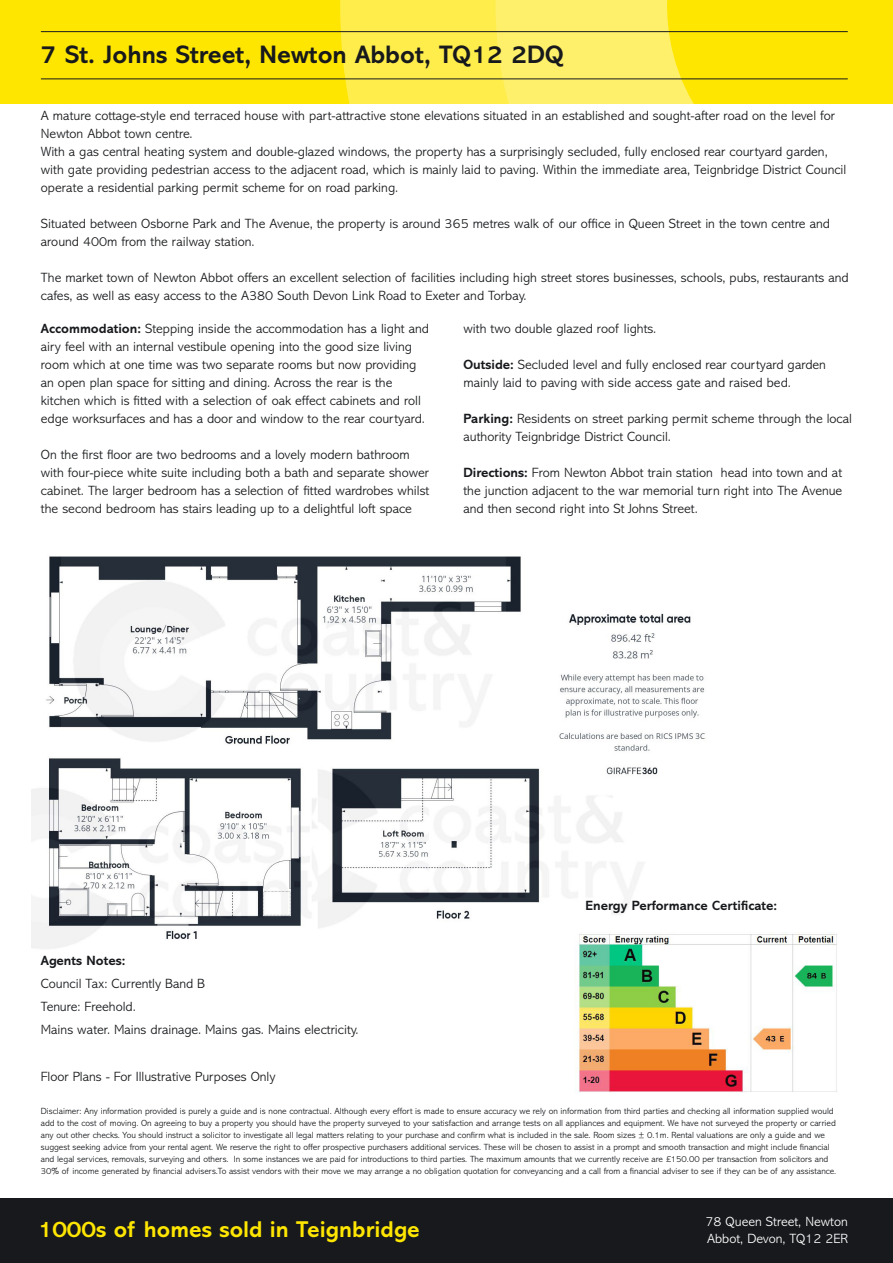
<style>
.page{position:relative;width:893px;height:1263px;background:#fff}
.page>*{position:absolute;margin:0;border:0;box-sizing:border-box;transform-origin:0 0}
.t1{font:700 25.5px "Abadi MT Std";color:#17191c}
.t2{font:700 23.1px "Abadi MT Std";color:#ffe601}
.t3{font:300 13.5px/18px "Abadi MT Std";color:#17191c}
.t4{font:300 13.5px/16.5px "Abadi MT Std";color:#fff}
.t5{font:700 13.5px "Abadi MT Std";color:#17191c}
.t6{font:300 9px/12px "Abadi MT Std";color:#17191c}
.s1{font-weight:700}
</style>
<div class="page">
<div style="left:0;top:0;width:893px;height:104px;background:#ffe601"></div>
<div style="left:340px;top:0;width:481px;height:104px;background:#ffed4c"></div>
<svg style="left:496px;top:0;width:325px;height:104px"></svg>
<div style="left:0;top:1199px;width:893px;height:64px;background:#17191c"></div>
<img style="left:32px;top:556px;width:673px;height:393px">
<hr style="left:41px;top:31px;width:807px;height:1px;background:#17191c">
<hr style="left:41px;top:78px;width:807px;height:1px;background:#17191c">
<img style="left:575px;top:933px;width:262px;height:160px">
<p class="t1" style="left:41px;top:40px;width:524px">7 St. Johns Street, Newton Abbot, TQ12 2DQ</p>
<p class="t3" style="left:41px;top:107px;width:795px">A mature cottage-style end terraced house with part-attractive stone elevations situated in an established and sought-after road on the level for<br>Newton Abbot town centre.</p>
<p class="t3" style="left:41px;top:143px;width:807px">With a gas central heating system and double-glazed windows, the property has a surprisingly secluded, fully enclosed rear courtyard garden, with gate providing pedestrian access to the adjacent road, which is mainly laid to paving. Within the immediate area, Teignbridge District Council operate a residential parking permit scheme for on road parking.</p>
<p class="t3" style="left:41px;top:215px;width:791px">Situated between Osborne Park and The Avenue, the property is around 365 metres walk of our office in Queen Street in the town centre and around 400m from the railway station.</p>
<p class="t3" style="left:41px;top:269px;width:809px">The market town of Newton Abbot offers an excellent selection of facilities including high street stores businesses, schools, pubs, restaurants and cafes, as well as easy access to the A380 South Devon Link Road to Exeter and Torbay.</p>
<p class="t3" style="left:41px;top:319px;width:390px"><span class="s1">Accommodation:</span> Stepping inside the accommodation has a light and airy feel with an internal vestibule opening into the good size living room which at one time was two separate rooms but now providing an open plan space for sitting and dining. Across the rear is the kitchen which is fitted with a selection of oak effect cabinets and roll edge worksurfaces and has a door and window to the rear courtyard.</p>
<p class="t3" style="left:41px;top:445px;width:390px">On the first floor are two bedrooms and a lovely modern bathroom with four-piece white suite including both a bath and separate shower cabinet. The larger bedroom has a selection of fitted wardrobes whilst the second bedroom has stairs leading up to a delightful loft space</p>
<p class="t3" style="left:463px;top:319px;width:194px">with two double glazed roof lights.</p>
<p class="t3" style="left:463px;top:355px;width:364px"><span class="s1">Outside:</span> Secluded level and fully enclosed rear courtyard garden mainly laid to paving with side access gate and raised bed.</p>
<p class="t3" style="left:463px;top:409px;width:390px"><span class="s1">Parking:</span> Residents on street parking permit scheme through the local authority Teignbridge District Council.</p>
<p class="t3" style="left:463px;top:463px;width:380px;text-align:justify"><span class="s1">Directions:</span> From Newton Abbot train station head into town and at the junction adjacent to the war memorial turn right into The Avenue and then second right into St Johns Street.</p>
<p class="t5" style="left:585px;top:898px;width:193px">Energy Performance Certificate:</p>
<p class="t3" style="left:41px;top:949px;width:166px;line-height:23.2px"><span class="s1">Agents Notes:<br></span>Council Tax: Currently Band B</p>
<p class="t3" style="left:41px;top:998px;width:96px">Tenure: Freehold.</p>
<p class="t3" style="left:41px;top:1021px;width:319px">Mains water. Mains drainage. Mains gas. Mains electricity.</p>
<p class="t3" style="left:41px;top:1068px;width:236px">Floor Plans - For Illustrative Purposes Only</p>
<p class="t6" style="left:41px;top:1105px;width:797px">Disclaimer: Any information provided is purely a guide and is none contractual. Although every effort is made to ensure accuracy we rely on information from third parties and checking all information supplied would add to the cost of moving. On agreeing to buy a property you should have the property surveyed to your satisfaction and arrange tests on all appliances and equipment. We have not surveyed the property or carried any out other checks. You should instruct a solicitor to investigate all legal matters relating to your purchase and confirm what is included in the sale. Room sizes ± 0.1m. Rental valuations are only a guide and we suggest seeking advice from your rental agent. We reserve the right to offer prospective purchasers additional services. These will be chosen to assist in a prompt and smooth transaction and might include financial and legal services, removals, surveying and others. In some instances we are paid for introductions to third parties. The maximum amounts that we currently receive are £150.00 per transaction from solicitors and 30% of income generated by financial advisers.To assist vendors with their move we may arrange a no obligation quotation for conveyancing and a call from a financial adviser to see if they can be of any assistance.</p>
<p class="t2" style="left:38px;top:1216px;width:383px">1000s of homes sold in Teignbridge</p>
<p class="t4" style="left:706px;top:1214px;width:144px">78 Queen Street, Newton<br>Abbot, Devon, TQ12 2ER</p>
</div>
